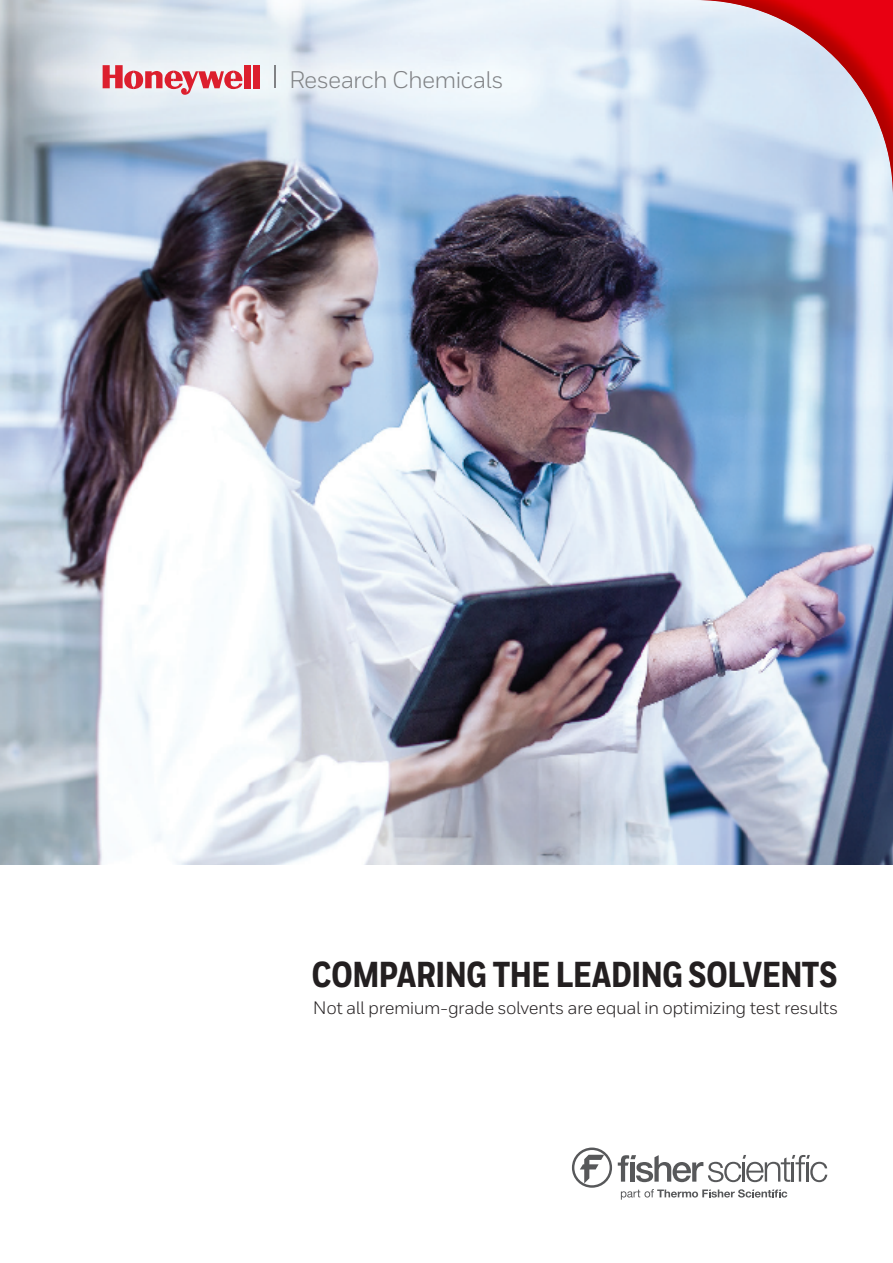
<style>
.page{position:relative;width:893px;height:1263px;background:#fff}
.page>*{position:absolute;margin:0;border:0;box-sizing:border-box;transform-origin:0 0}
.t1{font:800 36px "Honeywell Cond";letter-spacing:-.015em;color:#231f20}
.t2{font:24px "Honeywell Sans";letter-spacing:-.03em;color:#808285}
.t3{font:18px "Honeywell Sans";letter-spacing:-.025em;color:#231f20}
</style>
<div class="page">
<img style="left:0;top:0;width:893px;height:864px">
<img style="left:309px;top:0;width:584px;height:584px">
<img style="left:695px;top:0;width:198px;height:198px">
<div style="left:244px;top:65px;width:6px;height:23px;background:#dc1f2e"></div>
<div style="left:253px;top:65px;width:6px;height:23px;background:#dc1f2e"></div>
<svg style="left:103px;top:65px;width:139px;height:30px"></svg>
<svg style="left:275px;top:65px;width:1px;height:23px"></svg>
<svg style="left:572px;top:1147px;width:40px;height:41px"></svg>
<svg style="left:621px;top:1189px;width:166px;height:11px"></svg>
<svg style="left:618px;top:1155px;width:209px;height:27px"></svg>
<h2 class="t2" style="left:289px;top:65px;width:216px">Research Chemicals</h2>
<h1 class="t1" style="left:312px;top:953px;width:527px">COMPARING THE LEADING SOLVENTS</h1>
<p class="t3" style="left:313px;top:996px;width:527px">Not all premium-grade solvents are equal in optimizing test results</p>
</div>
